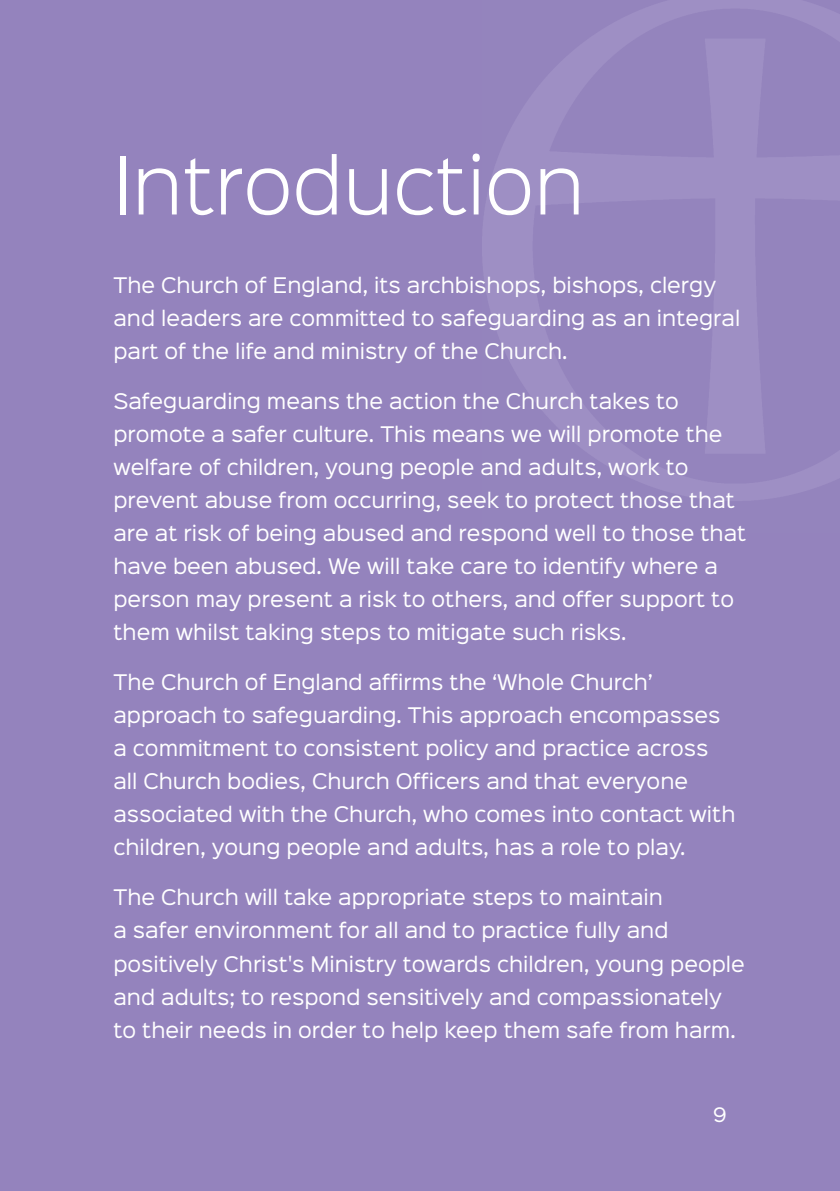
<style>
.page{position:relative;width:840px;height:1191px;background:#fff}
.page>*{position:absolute;margin:0;border:0;box-sizing:border-box;transform-origin:0 0}
.t1{font:300 72px "Sinkin Sans 300";color:#fff}
.t2{font:19.4px/33px "Sinkin Sans 400";color:#fff}
.t3{font:18px "Sinkin Sans 400";color:#fff}
</style>
<div class="page">
<div style="left:0;top:0;width:839px;height:1191px;background:#9483bd"></div>
<img style="left:482px;top:0;width:357px;height:501px">
<h1 class="t1" style="left:113px;top:156px;width:472px">Introduction</h1>
<p class="t2" style="left:113px;top:271px;width:628px">The Church of England, its archbishops, bishops, clergy and leaders are committed to safeguarding as an integral part of the life and ministry of the Church.</p>
<p class="t2" style="left:113px;top:387px;width:634px">Safeguarding means the action the Church takes to promote a safer culture. This means we will promote the welfare of children, young people and adults, work to prevent abuse from occurring, seek to protect those that are at risk of being abused and respond well to those that have been abused. We will take care to identify where a person may present a risk to others, and offer support to them whilst taking steps to mitigate such risks.</p>
<p class="t2" style="left:113px;top:668px;width:623px">The Church of England affirms the ‘Whole Church’ approach to safeguarding. This approach encompasses a commitment to consistent policy and practice across all Church bodies, Church Officers and that everyone associated with the Church, who comes into contact with children, young people and adults, has a role to play.</p>
<p class="t2" style="left:113px;top:883px;width:632px">The Church will take appropriate steps to maintain<br>a safer environment for all and to practice fully and positively Christ's Ministry towards children, young people and adults; to respond sensitively and compassionately to their needs in order to help keep them safe from harm.</p>
<p class="t3" style="left:712px;top:1107px;width:15px">9</p>
</div>
